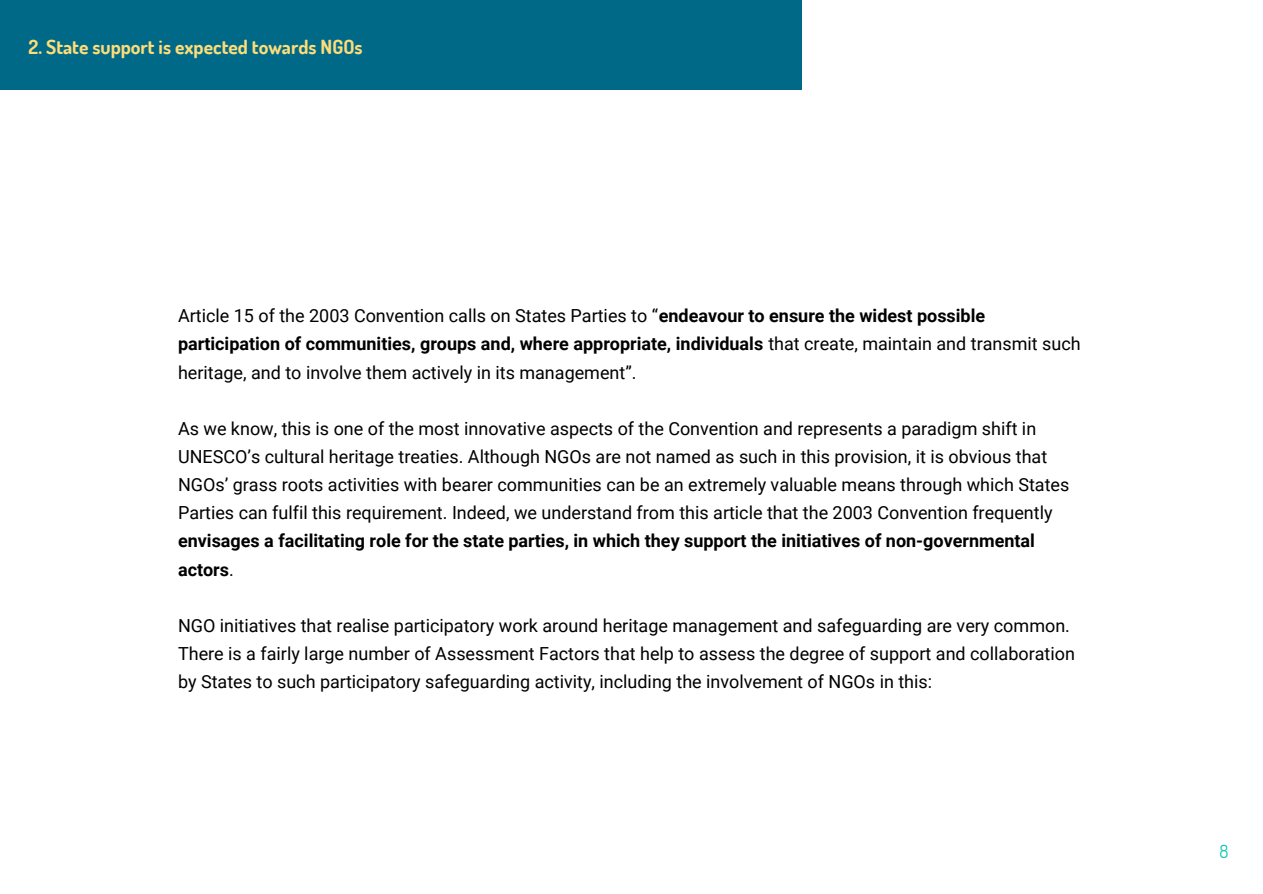
<style>
.page{position:relative;width:1263px;height:894px;background:#fff}
.page>*{position:absolute;margin:0;border:0;box-sizing:border-box;transform-origin:0 0}
.t1{font:700 19.5px "Dosis";color:#fddd78}
.t2{font:18px/28.2px "Roboto";color:#000}
.t3{font:700 18px/28.2px "Roboto";color:#000}
.t4{font:18px "Dosis";color:#0bc6b4}
.s1{font-weight:700}
.s2{font-weight:400}
</style>
<div class="page">
<div style="left:0;top:0;width:802px;height:89px;background:#016988"></div>
<p class="t1" style="left:29px;top:34px;width:335px">2. State support is expected towards NGOs</p>
<p class="t2" style="left:178px;top:302px;width:904px">Article 15 of the 2003 Convention calls on States Parties to “<span class="s1">endeavour to ensure the widest possible participation of communities, groups and, where appropriate, individuals</span> that create, maintain and transmit such heritage, and to involve them actively in its management”.</p>
<p class="t2" style="left:178px;top:414px;width:893px">As we know, this is one of the most innovative aspects of the Convention and represents a paradigm shift in UNESCO’s cultural heritage treaties. Although NGOs are not named as such in this provision, it is obvious that NGOs’ grass roots activities with bearer communities can be an extremely valuable means through which States Parties can fulfil this requirement. Indeed, we understand from this article that the 2003 Convention frequently</p>
<p class="t3" style="left:178px;top:527px;width:858px">envisages a facilitating role for the state parties, in which they support the initiatives of non-governmental actors<span class="s2">.</span></p>
<p class="t2" style="left:178px;top:611px;width:898px">NGO initiatives that realise participatory work around heritage management and safeguarding are very common.<br>There is a fairly large number of Assessment Factors that help to assess the degree of support and collaboration by States to such participatory safeguarding activity, including the involvement of NGOs in this:</p>
<p class="t4" style="left:1219px;top:839px;width:11px">8</p>
</div>
